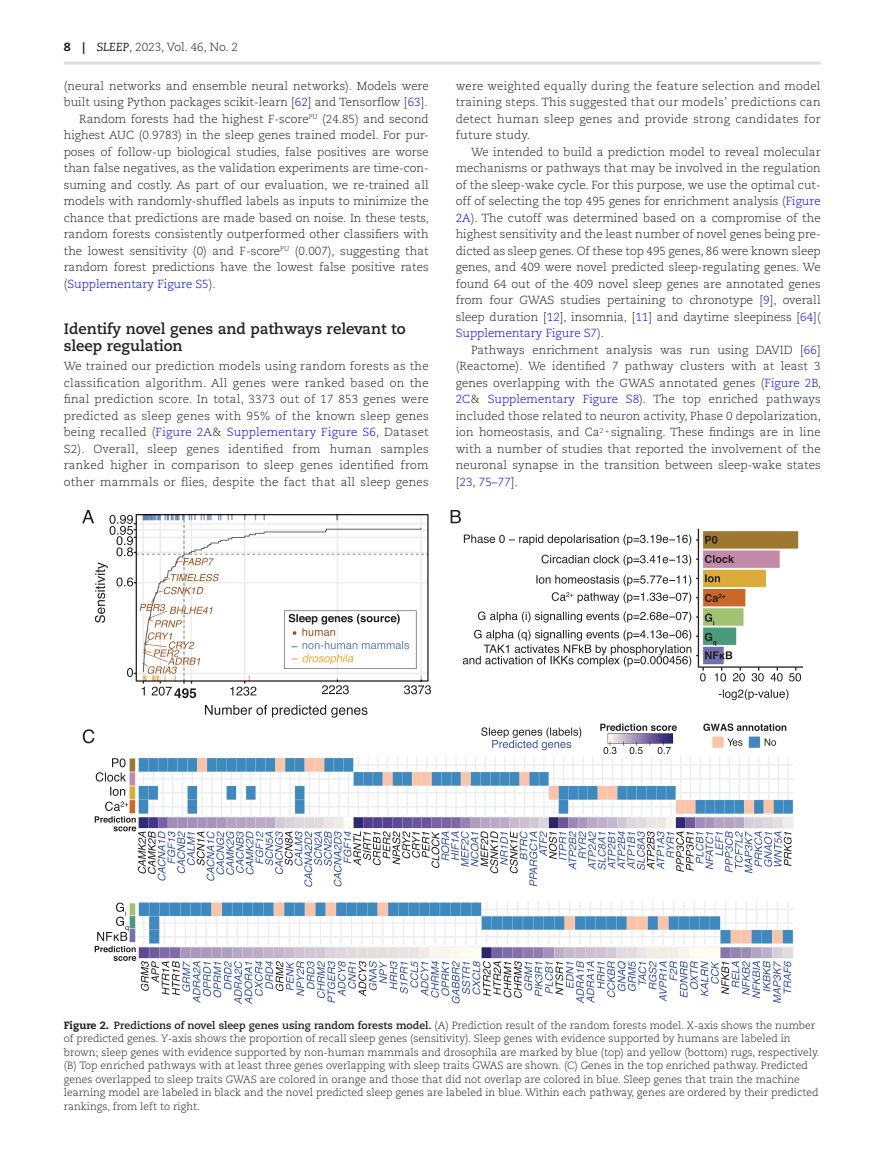
<style>
.page{position:relative;width:893px;height:1174px;background:#fff}
.page>*{position:absolute;margin:0;border:0;box-sizing:border-box;transform-origin:0 0}
.t1{font:700 15px/16.5px "Caecilia LT Std";color:#231f20}
.t2{font:300 11.7px/16.5px "Caecilia LT Std";color:#231f20;text-align:justify}
.t3{font:300 11.7px "Caecilia LT Std";color:#00f}
.t4{font:300 10.5px/13.5px "Caecilia LT Std";color:#231f20}
.s1{font-weight:800}
.s2{font-weight:400;font-style:italic}
.s3{color:#00f}
.s4{color:#231f20}
.s5{font-weight:700}
.s6{font-style:italic}
</style>
<div class="page">
<hr style="left:64px;top:62px;width:757px;height:3px;background:#dcdddf">
<img style="left:130px;top:515px;width:672px;height:443px">
<svg style="left:148px;top:620px;width:52px;height:53px"></svg>
<svg style="left:140px;top:604px;width:73px;height:10px"></svg>
<svg style="left:164px;top:587px;width:39px;height:7px"></svg>
<svg style="left:171px;top:574px;width:48px;height:7px"></svg>
<svg style="left:183px;top:558px;width:31px;height:7px"></svg>
<svg style="left:127px;top:668px;width:6px;height:9px"></svg>
<svg style="left:116px;top:577px;width:17px;height:9px"></svg>
<svg style="left:110px;top:515px;width:23px;height:41px"></svg>
<svg style="left:142px;top:686px;width:3px;height:9px"></svg>
<svg style="left:152px;top:686px;width:44px;height:12px"></svg>
<svg style="left:230px;top:686px;width:26px;height:9px"></svg>
<svg style="left:322px;top:685px;width:27px;height:9px"></svg>
<svg style="left:404px;top:685px;width:27px;height:9px"></svg>
<svg style="left:205px;top:705px;width:162px;height:12px"></svg>
<svg style="left:95px;top:562px;width:13px;height:61px"></svg>
<svg style="left:289px;top:614px;width:120px;height:50px"></svg>
<svg style="left:82px;top:510px;width:12px;height:13px"></svg>
<svg style="left:789px;top:673px;width:12px;height:8px"></svg>
<svg style="left:463px;top:629px;width:228px;height:37px"></svg>
<svg style="left:478px;top:611px;width:213px;height:11px"></svg>
<svg style="left:552px;top:592px;width:139px;height:11px"></svg>
<svg style="left:536px;top:575px;width:155px;height:11px"></svg>
<svg style="left:542px;top:554px;width:149px;height:11px"></svg>
<svg style="left:464px;top:534px;width:227px;height:11px"></svg>
<svg style="left:700px;top:673px;width:6px;height:8px"></svg>
<svg style="left:715px;top:673px;width:11px;height:8px"></svg>
<svg style="left:733px;top:673px;width:12px;height:8px"></svg>
<svg style="left:752px;top:673px;width:12px;height:8px"></svg>
<svg style="left:770px;top:673px;width:13px;height:8px"></svg>
<svg style="left:719px;top:689px;width:69px;height:11px"></svg>
<svg style="left:705px;top:536px;width:12px;height:8px"></svg>
<svg style="left:705px;top:555px;width:29px;height:8px"></svg>
<svg style="left:705px;top:574px;width:15px;height:8px"></svg>
<svg style="left:705px;top:594px;width:20px;height:8px"></svg>
<svg style="left:705px;top:613px;width:9px;height:12px"></svg>
<svg style="left:705px;top:633px;width:27px;height:26px"></svg>
<svg style="left:451px;top:510px;width:10px;height:13px"></svg>
<svg style="left:97px;top:902px;width:32px;height:38px"></svg>
<svg style="left:83px;top:723px;width:709px;height:164px"></svg>
<svg style="left:95px;top:946px;width:696px;height:58px"></svg>
<p class="t2" style="left:64px;top:39px;width:176px"><span class="s1">8 |</span> <span class="s2">SLEEP</span>, 2023, Vol. 46, No. 2</p>
<p class="t2" style="left:64px;top:78px;width:366px">(neural networks and ensemble neural networks). Models were</p>
<p class="t2" style="left:64px;top:94px;width:365px">built using Python packages scikit-learn [<span class="s3">62</span>] and Tensorflow [<span class="s3">63</span>].</p>
<p class="t2" style="left:79px;top:111px;width:351px">Random forests had the highest F-score<sup>PU</sup> (24.85) and second</p>
<p class="t2" style="left:64px;top:127px;width:366px">highest AUC (0.9783) in the sleep genes trained model. For pur-</p>
<p class="t2" style="left:64px;top:144px;width:366px">poses of follow-up biological studies, false positives are worse</p>
<p class="t2" style="left:64px;top:160px;width:366px">than false negatives, as the validation experiments are time-con-</p>
<p class="t2" style="left:64px;top:177px;width:366px">suming and costly. As part of our evaluation, we re-trained all</p>
<p class="t2" style="left:64px;top:193px;width:366px">models with randomly-shuffled labels as inputs to minimize the</p>
<p class="t2" style="left:64px;top:210px;width:367px">chance that predictions are made based on noise. In these tests,</p>
<p class="t2" style="left:64px;top:226px;width:366px">random forests consistently outperformed other classifiers with</p>
<p class="t2" style="left:64px;top:243px;width:366px">the lowest sensitivity (0) and F-score<sup>PU</sup> (0.007), suggesting that</p>
<p class="t2" style="left:64px;top:259px;width:366px">random forest predictions have the lowest false positive rates</p>
<p class="t3" style="left:64px;top:277px;width:153px"><span class="s4">(</span>Supplementary Figure S5<span class="s4">).</span></p>
<p class="t1" style="left:64px;top:321px;width:343px">Identify novel genes and pathways relevant to sleep regulation</p>
<p class="t2" style="left:64px;top:358px;width:366px">We trained our prediction models using random forests as the classification algorithm. All genes were ranked based on the final prediction score. In total, 3373 out of 17 853 genes were predicted as sleep genes with 95% of the known sleep genes being recalled (<span class="s3">Figure 2A</span>&amp; <span class="s3">Supplementary Figure S6</span>, Dataset S2). Overall, sleep genes identified from human samples ranked higher in comparison to sleep genes identified from other mammals or flies, despite the fact that all sleep genes</p>
<p class="t2" style="left:456px;top:78px;width:366px">were weighted equally during the feature selection and model training steps. This suggested that our models’ predictions can detect human sleep genes and provide strong candidates for future study.</p>
<p class="t2" style="left:456px;top:144px;width:366px;text-indent:15px">We intended to build a prediction model to reveal molecular mechanisms or pathways that may be involved in the regulation of the sleep-wake cycle. For this purpose, we use the optimal cut&shy;off of selecting the top 495 genes for enrichment analysis (<span class="s3">Figure 2A</span>). The cutoff was determined based on a compromise of the highest sensitivity and the least number of novel genes being pre&shy;dicted as sleep genes. Of these top 495 genes, 86 were known sleep genes, and 409 were novel predicted sleep-regulating genes. We found 64 out of the 409 novel sleep genes are annotated genes from four GWAS studies pertaining to chronotype [<span class="s3">9</span>], overall sleep duration [<span class="s3">12</span>], insomnia, [<span class="s3">11</span>] and daytime sleepiness [<span class="s3">64</span>]( <span class="s3">Supplementary Figure S7</span>).</p>
<p class="t2" style="left:456px;top:342px;width:367px;text-indent:15px">Pathways enrichment analysis was run using DAVID [<span class="s3">66</span>] (Reactome). We identified 7 pathway clusters with at least 3 genes overlapping with the GWAS annotated genes (<span class="s3">Figure 2B</span>, <span class="s3">2C</span>&amp; <span class="s3">Supplementary Figure S8</span>). The top enriched pathways included those related to neuron activity, Phase 0 depolarization, ion homeostasis, and Ca<sup>2</sup> <sup>+</sup> signaling. These findings are in line with a number of studies that reported the involvement of the neuronal synapse in the transition between sleep-wake states [<span class="s3">23</span>, <span class="s3">75</span>–<span class="s3">77</span>].</p>
<p class="t4" style="left:64px;top:1018px;width:757px"><span class="s1">Figure 2.</span> <span class="s5">Predictions of novel sleep genes using random forests model.</span> (A) Prediction result of the random forests model. X-axis shows the number of predicted genes. <span class="s6">Y</span>-axis shows the proportion of recall sleep genes (sensitivity). Sleep genes with evidence supported by humans are labeled in brown; sleep genes with evidence supported by non-human mammals and drosophila are marked by blue (top) and yellow (bottom) rugs, respectively. (B) Top enriched pathways with at least three genes overlapping with sleep traits GWAS are shown. (C) Genes in the top enriched pathway. Predicted genes overlapped to sleep traits GWAS are colored in orange and those that did not overlap are colored in blue. Sleep genes that train the machine learning model are labeled in black and the novel predicted sleep genes are labeled in blue. Within each pathway, genes are ordered by their predicted rankings, from left to right.</p>
</div>
